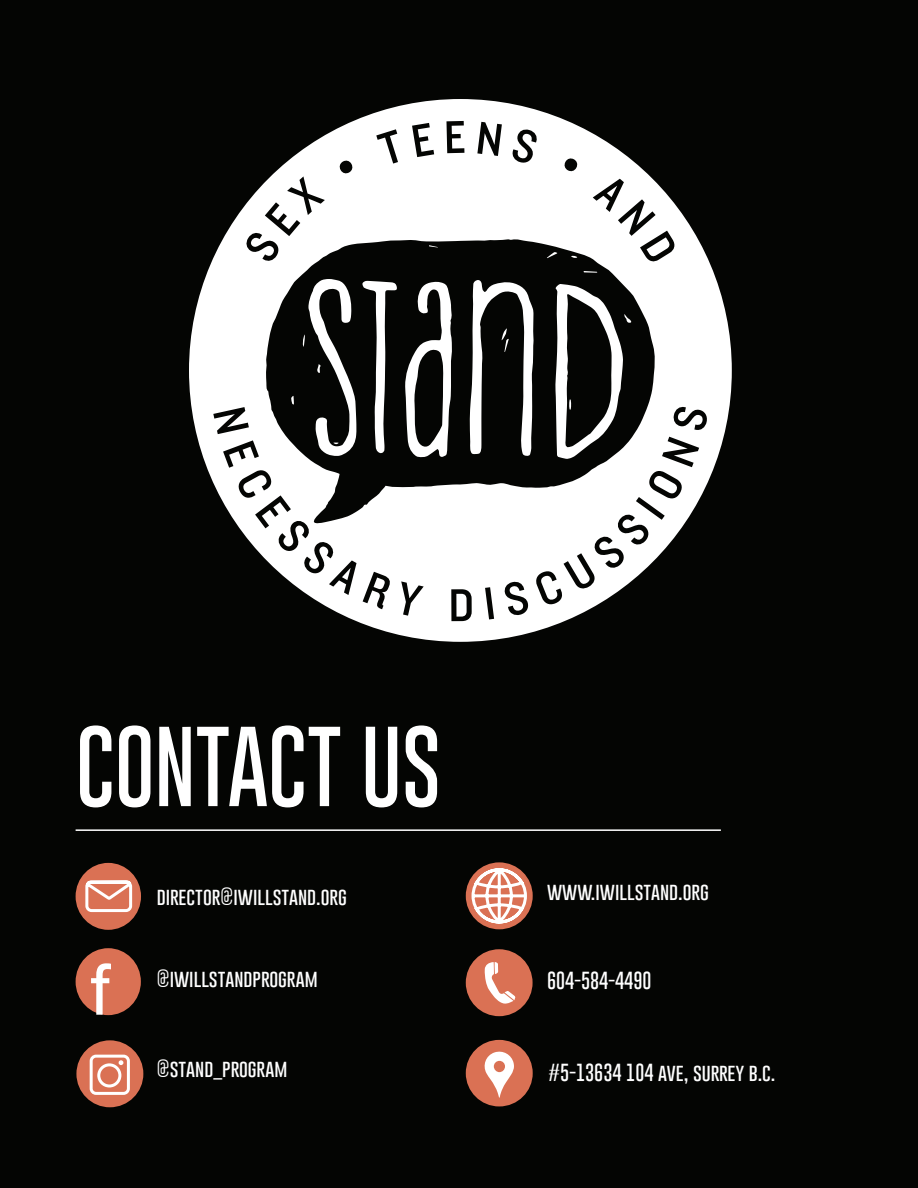
<style>
.page{position:relative;width:918px;height:1188px;background:#040503}
.page>*{position:absolute;margin:0;border:0;box-sizing:border-box;transform-origin:0 0}
.t1{font:100 82.5px "Gobold";letter-spacing:-.01em;color:#fff}
.t2{font:70.5px "Microsoft Sans Serif";color:#fff}
.t3{font:100 18px "Gobold";color:#fff}
</style>
<div class="page">
<svg style="left:189px;top:99px;width:543px;height:543px;fill:#fff"></svg>
<svg style="left:429px;top:245px;width:9px;height:3px"></svg>
<svg style="left:470px;top:280px;width:64px;height:176px"></svg>
<svg style="left:653px;top:475px;width:25px;height:19px"></svg>
<svg style="left:405px;top:281px;width:48px;height:177px"></svg>
<div style="left:76px;top:948px;width:65px;height:67px;background:#da7154;border-radius:50%"></div>
<div style="left:76px;top:1040px;width:67px;height:67px;background:#da7154;border-radius:50%"></div>
<div style="left:90px;top:1055px;width:40px;height:40px;border:3px solid #fff;border-radius:5px"></div>
<div style="left:97px;top:1063px;width:24px;height:25px;border:3px solid #fff;border-radius:50%"></div>
<svg style="left:119px;top:1060px;width:4px;height:5px"></svg>
<div style="left:76px;top:863px;width:65px;height:67px;background:#da7154;border-radius:50%"></div>
<svg style="left:85px;top:880px;width:48px;height:33px"></svg>
<div style="left:466px;top:862px;width:67px;height:67px;background:#da7154;border-radius:50%"></div>
<svg style="left:470px;top:866px;width:58px;height:60px"></svg>
<div style="left:466px;top:949px;width:67px;height:67px;background:#da7154;border-radius:50%"></div>
<svg style="left:485px;top:962px;width:30px;height:42px"></svg>
<div style="left:466px;top:1040px;width:67px;height:66px;background:#da7154;border-radius:50%"></div>
<svg style="left:484px;top:1051px;width:30px;height:47px"></svg>
<hr style="left:76px;top:829px;width:645px;height:2px;background:#fff">
<p class="t1" style="left:76px;top:713px;width:367px">CONTACT US</p>
<h2 class="t2" style="left:91px;top:944px;width:21px">f</h2>
<p class="t3" style="left:157px;top:885px;width:191px">director@iwillstand.org</p>
<p class="t3" style="left:157px;top:967px;width:162px">@iwillstandprogram</p>
<p class="t3" style="left:157px;top:1057px;width:132px">@stand_program</p>
<p class="t3" style="left:547px;top:880px;width:163px">www.iwillstand.org</p>
<p class="t3" style="left:547px;top:969px;width:106px">604-584-4490</p>
<p class="t3" style="left:549px;top:1060px;width:228px">#5-13634 104 ave, surrey b.c.</p>
</div>
